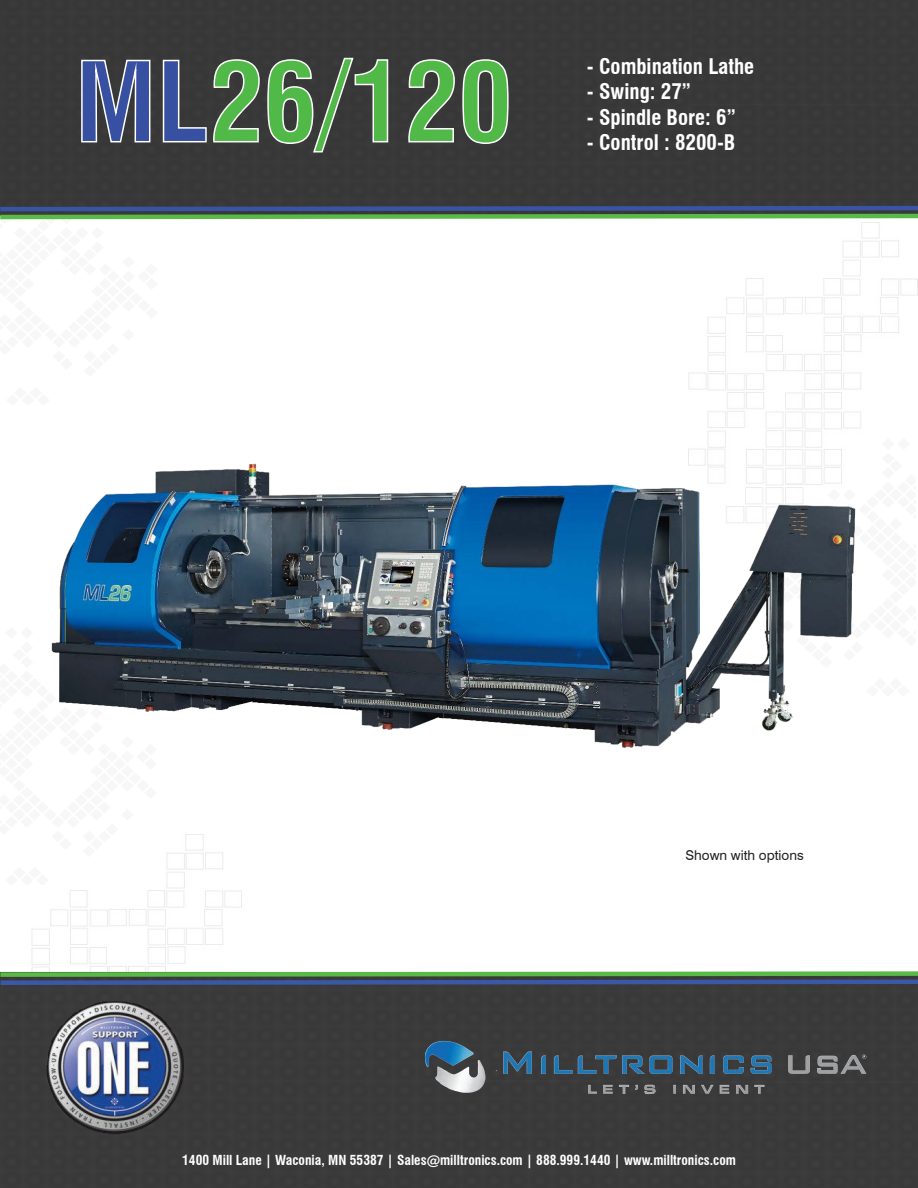
<style>
.page{position:relative;width:918px;height:1188px;background:#fff}
.page>*{position:absolute;margin:0;border:0;box-sizing:border-box;transform-origin:0 0}
.t1{font:700 condensed 108px "Swiss 721 BT";color:#51b948}
.t2{font:700 condensed 21px "Swiss 721 BT";color:#fff}
.t3{font:700 condensed 13.5px "Swiss 721 BT";color:#fff}
.t4{font:13.5px "Swiss 721 BT";color:#231f20}
.s1{color:#3850a2}
</style>
<div class="page">
<div style="left:1px;top:0;width:231px;height:204px;background:#373837"></div>
<div style="left:232px;top:0;width:231px;height:204px;background:#373837"></div>
<div style="left:461px;top:109px;width:229px;height:95px;background:#373837"></div>
<div style="left:463px;top:0;width:227px;height:108px;background:#373837"></div>
<div style="left:690px;top:0;width:228px;height:204px;background:#373837"></div>
<div style="left:0;top:987px;width:690px;height:201px;background:#393a39"></div>
<div style="left:690px;top:987px;width:228px;height:201px;background:#393a39"></div>
<img style="left:35px;top:993px;width:158px;height:161px">
<svg style="left:0;top:969px;width:918px;height:18px;background:#607f76"></svg>
<svg style="left:0;top:204px;width:918px;height:16px;background:#517469"></svg>
<svg style="left:80px;top:55px;width:71px;height:88px;background:#565756"></svg>
<svg style="left:162px;top:58px;width:98px;height:85px;background:#4c4d4c"></svg>
<svg style="left:267px;top:57px;width:122px;height:96px;background:#4c4d4c"></svg>
<svg style="left:408px;top:58px;width:48px;height:85px;background:#505050"></svg>
<svg style="left:462px;top:58px;width:47px;height:87px;background:#515251"></svg>
<img style="left:405px;top:1030px;width:485px;height:75px">
<img style="left:51px;top:284px;width:814px;height:551px">
<h1 class="t1" style="left:75px;top:38px;width:439px"><span class="s1">ML</span>26/120</h1>
<h2 class="t2" style="left:587px;top:54px;width:169px">- Combination Lathe</h2>
<h2 class="t2" style="left:587px;top:79px;width:106px">- Swing: 27”</h2>
<h2 class="t2" style="left:587px;top:104px;width:151px">- Spindle Bore: 6”</h2>
<h2 class="t2" style="left:587px;top:129px;width:150px">- Control : 8200-B</h2>
<p class="t4" style="left:686px;top:847px;width:120px">Shown with options</p>
<p class="t3" style="left:182px;top:1152px;width:555px">1400 Mill Lane | Waconia, MN 55387 | Sales@milltronics.com | 888.999.1440 | www.milltronics.com</p>
</div>
